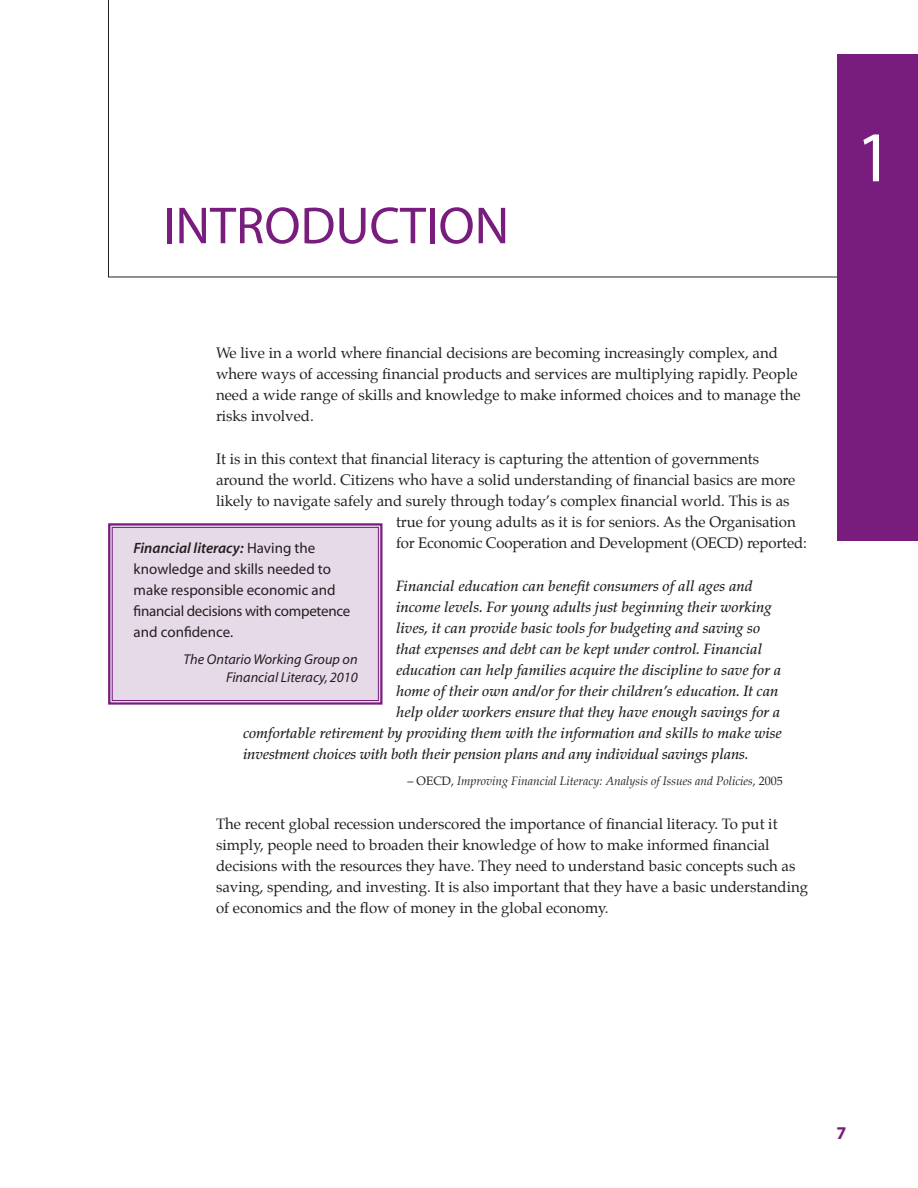
<style>
.page{position:relative;width:918px;height:1188px;background:#fff}
.page>*{position:absolute;margin:0;border:0;box-sizing:border-box;transform-origin:0 0}
.t1{font:72px "Myriad MM 400 600";color:#fff}
.t2{font:52.5px "Myriad MM 400 600";color:#781d7d}
.t3{font:700 18px "Myriad";color:#781d7d}
.t4{font:15px/21px "Palatino";color:#231f20}
.t5{font:italic 500 15px "Palatino";color:#231f20}
.t6{font:15px/21px "Myriad MM 400 600";color:#231f20}
.t7{font:15px "Myriad MM It 565 600";color:#231f20}
.t8{font:14.25px/18px "Myriad MM It 400 600";color:#231f20;text-align:right}
.t9{font:italic 12px "Palatino";color:#231f20}
.s1{font-style:normal}
.s2{font-family:"Myriad MM 400 600"}
</style>
<div class="page">
<svg style="left:108px;top:0;width:729px;height:277px"></svg>
<div style="left:837px;top:54px;width:81px;height:487px;background:#781d7d"></div>
<div style="left:108px;top:523px;width:275px;height:182px;background:#e6dae9"></div>
<div style="left:112px;top:527px;width:267px;height:174px;border:1px solid #781d7d"></div>
<h2 class="t2" style="left:163px;top:200px;width:348px">INTRODUCTION</h2>
<p class="t4" style="left:216px;top:343px;width:586px">We live in a world where financial decisions are becoming increasingly complex, and where ways of accessing financial products and services are multiplying rapidly. People need a wide range of skills and knowledge to make informed choices and to manage the risks involved.</p>
<p class="t4" style="left:216px;top:448px;width:545px">It is in this context that financial literacy is capturing the attention of governments</p>
<p class="t4" style="left:216px;top:469px;width:581px">around the world. Citizens who have a solid understanding of financial basics are more</p>
<p class="t4" style="left:216px;top:490px;width:575px">likely to navigate safely and surely through today’s complex financial world. This is as</p>
<p class="t4" style="left:396px;top:511px;width:401px">true for young adults as it is for seniors. As the Organisation</p>
<p class="t4" style="left:396px;top:532px;width:412px">for Economic Cooperation and Development (OECD) reported:</p>
<p class="t5" style="left:396px;top:577px;width:358px">Financial education can benefit consumers of all ages and</p>
<p class="t5" style="left:396px;top:598px;width:377px">income levels. For young adults just beginning their working</p>
<p class="t5" style="left:396px;top:619px;width:366px">lives, it can provide basic tools for budgeting and saving so</p>
<p class="t5" style="left:396px;top:640px;width:368px">that expenses and debt can be kept under control. Financial</p>
<p class="t5" style="left:396px;top:661px;width:387px">education can help families acquire the discipline to save for a</p>
<p class="t5" style="left:396px;top:682px;width:384px">home of their own and/or for their children’s education. It can</p>
<p class="t5" style="left:396px;top:703px;width:386px">help older workers ensure that they have enough savings for a</p>
<p class="t5" style="left:243px;top:724px;width:540px">comfortable retirement by providing them with the information and skills to make wise</p>
<p class="t5" style="left:243px;top:745px;width:508px">investment choices with both their pension plans and any individual savings plans.</p>
<p class="t9" style="left:408px;top:772px;width:377px"><span class="s1">– OECD,</span> Improving Financial Literacy: Analysis of Issues and Policies<span class="s1">, 2005</span></p>
<p class="t4" style="left:216px;top:813px;width:594px">The recent global recession underscored the importance of financial literacy. To put it simply, people need to broaden their knowledge of how to make informed financial decisions with the resources they have. They need to understand basic concepts such as saving, spending, and investing. It is also important that they have a basic understanding of economics and the flow of money in the global economy.</p>
<p class="t7" style="left:134px;top:540px;width:183px">Financial literacy: <span class="s2">Having the</span></p>
<p class="t6" style="left:134px;top:559px;width:218px">knowledge and skills needed to make responsible economic and financial decisions with competence and confidence.</p>
<p class="t8" style="left:183px;top:651px;width:176px">The Ontario Working Group on<br>Financial Literacy, 2010</p>
<h1 class="t1" style="left:856px;top:122px;width:38px">1</h1>
<p class="t3" style="left:837px;top:1124px;width:11px">7</p>
</div>
